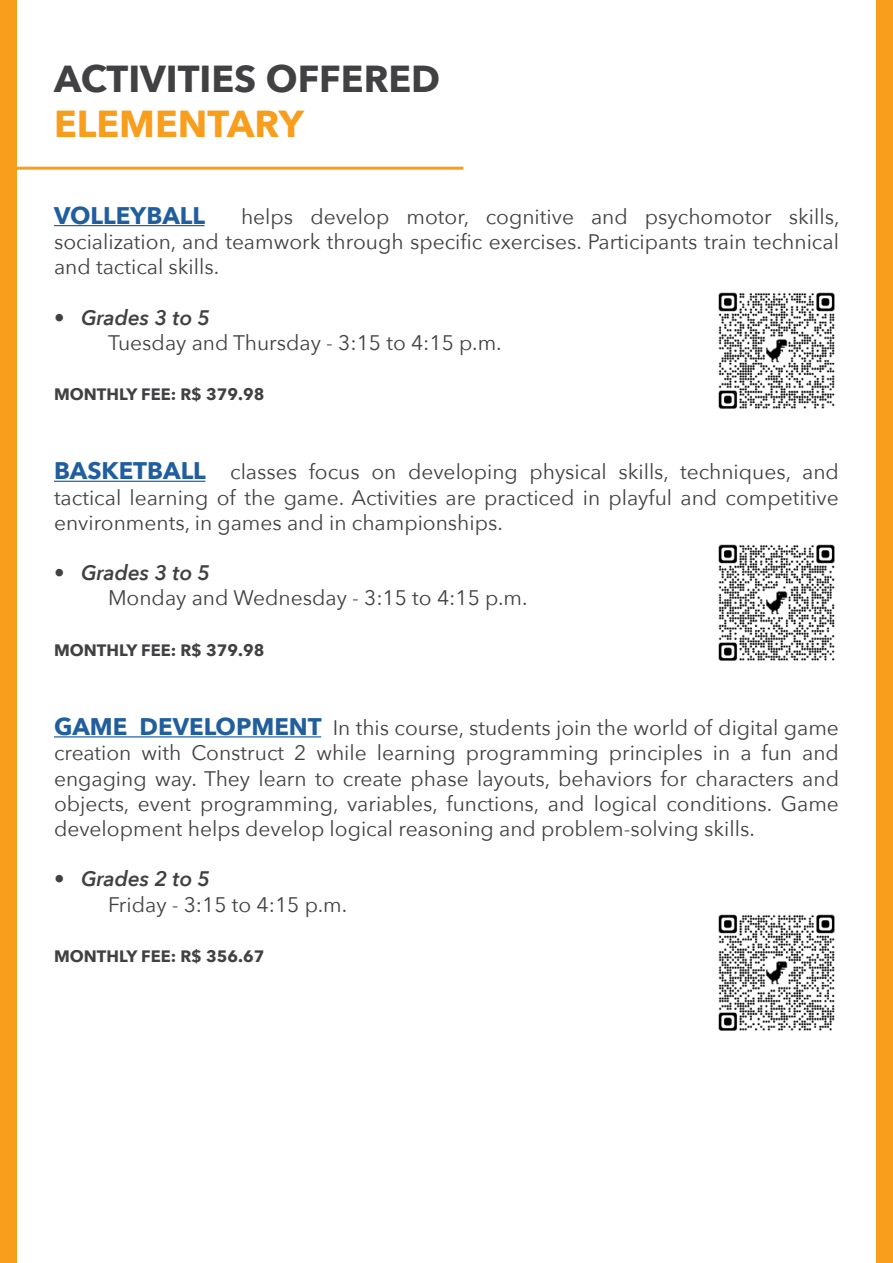
<style>
.page{position:relative;width:893px;height:1263px;background:#fff}
.page>*{position:absolute;margin:0;border:0;box-sizing:border-box;transform-origin:0 0}
.t1{font:700 37.5px "Avenir Next";color:#414042}
.t2{font:700 37.5px "Avenir Next";color:#f99d1c}
.t3{font:700 24px "Avenir Next";color:#215e9e}
.t4{font:21px/25.2px "Avenir Next";color:#414042;text-align:justify}
.t5{font:italic 600 21px "Avenir Next";color:#414042}
.t6{font:700 16.5px "Avenir Next";color:#414042}
.s1{font-weight:700;font-size:24px;color:#215e9e}
</style>
<div class="page">
<hr style="left:54px;top:225px;width:151px;height:1px;background:#215e9e">
<hr style="left:54px;top:481px;width:151px;height:1px;background:#215e9e">
<hr style="left:54px;top:736px;width:267px;height:1px;background:#215e9e">
<hr style="left:0;top:167px;width:463px;height:3px;background:#f99d1c">
<img style="left:718px;top:292px;width:117px;height:117px">
<img style="left:718px;top:544px;width:117px;height:117px">
<img style="left:718px;top:914px;width:117px;height:117px">
<div style="left:876px;top:0;width:17px;height:1263px;background:#f99d1c"></div>
<div style="left:0;top:0;width:17px;height:1263px;background:#f99d1c"></div>
<h1 class="t1" style="left:54px;top:46px;width:388px">ACTIVITIES OFFERED</h1>
<h1 class="t2" style="left:54px;top:91px;width:251px">ELEMENTARY</h1>
<p class="t3" style="left:54px;top:195px;width:153px">VOLLEYBALL</p>
<p class="t4" style="left:54px;top:203px;width:787px;text-indent:187px">helps develop motor, cognitive and psychomotor skills, socialization, and teamwork through specific exercises. Participants train technical and tactical skills.</p>
<p class="t5" style="left:54px;top:299px;width:158px">• Grades 3 to 5</p>
<p class="t4" style="left:108px;top:329px;width:395px">Tuesday and Thursday - 3:15 to 4:15 p.m.</p>
<p class="t6" style="left:54px;top:380px;width:212px">MONTHLY FEE: R$ 379.98</p>
<p class="t4" style="left:54px;top:459px;width:786px"><span class="s1">BASKETBALL</span> classes focus on developing physical skills, techniques, and tactical learning of the game. Activities are practiced in playful and competitive environments, in games and in championships.</p>
<p class="t5" style="left:54px;top:555px;width:158px">• Grades 3 to 5</p>
<p class="t4" style="left:108px;top:585px;width:421px">Monday and Wednesday - 3:15 to 4:15 p.m.</p>
<p class="t6" style="left:54px;top:636px;width:212px">MONTHLY FEE: R$ 379.98</p>
<p class="t4" style="left:54px;top:714px;width:787px"><span class="s1">GAME DEVELOPMENT</span> In this course, students join the world of digital game creation with Construct 2 while learning programming principles in a fun and engaging way. They learn to create phase layouts, behaviors for characters and objects, event programming, variables, functions, and logical conditions. Game development helps develop logical reasoning and problem-solving skills.</p>
<p class="t5" style="left:54px;top:861px;width:158px">• Grades 2 to 5</p>
<p class="t4" style="left:108px;top:891px;width:241px">Friday - 3:15 to 4:15 p.m.</p>
<p class="t6" style="left:54px;top:942px;width:212px">MONTHLY FEE: R$ 356.67</p>
</div>
